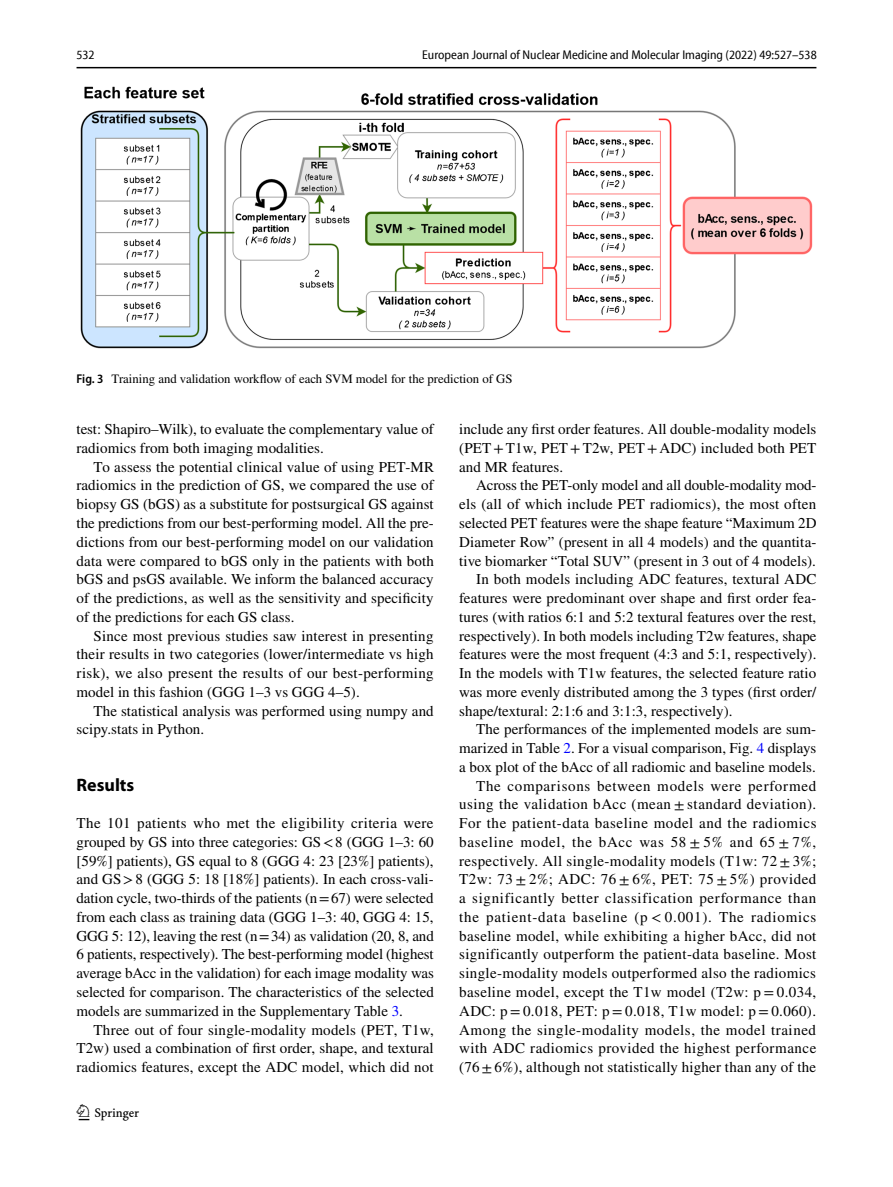
<style>
.page{position:relative;width:893px;height:1187px;background:#fff}
.page>*{position:absolute;margin:0;border:0;box-sizing:border-box;transform-origin:0 0}
.t1{font:22.5px "Springnew Regular 2";color:#000}
.t2{font:700 18px "Myriad Pro";color:#000}
.t3{font:15px/18.8px "STIX";letter-spacing:.01em;color:#000;text-align:justify}
.t4{font:15px "STIX";letter-spacing:.035em;color:#000}
.t5{font:15px "STIX";letter-spacing:.045em;color:#000}
.t6{font:15px "STIX";letter-spacing:.05em;color:#000}
.t7{font:15px "STIX";letter-spacing:.04em;color:#000}
.t8{font:semi-condensed 12.75px "Myriad Pro Unic";color:#000}
.t9{font:12.75px "STIX";color:#000}
.s1{font-family:"Myriad Pro";font-weight:600;font-stretch:semi-condensed}
.s2{color:#00f}
</style>
<div class="page">
<hr style="left:77px;top:67px;width:739px;height:1px;background:#000">
<img style="left:81px;top:87px;width:731px;height:261px">
<p class="t8" style="left:76px;top:50px;width:20px">532</p>
<p class="t8" style="left:422px;top:50px;width:396px">European Journal of Nuclear Medicine and Molecular Imaging (2022) 49:527–538</p>
<p class="t9" style="left:77px;top:370px;width:437px"><span class="s1">Fig. 3</span> Training and validation workflow of each SVM model for the prediction of GS</p>
<p class="t3" style="left:77px;top:421px;width:359px">test: Shapiro–Wilk), to evaluate the complementary value of radiomics from both imaging modalities.</p>
<p class="t3" style="left:77px;top:458px;width:359px;text-indent:17px">To assess the potential clinical value of using PET-MR radiomics in the prediction of GS, we compared the use of biopsy GS (bGS) as a substitute for postsurgical GS against the predictions from our best-performing model. All the pre&shy;dictions from our best-performing model on our validation data were compared to bGS only in the patients with both bGS and psGS available. We inform the balanced accuracy of the predictions, as well as the sensitivity and specificity of the predictions for each GS class.</p>
<p class="t3" style="left:77px;top:627px;width:359px;text-indent:17px">Since most previous studies saw interest in presenting their results in two categories (lower/intermediate vs high risk), we also present the results of our best-performing model in this fashion (GGG 1–3 vs GGG 4–5).</p>
<p class="t3" style="left:77px;top:702px;width:359px;text-indent:17px">The statistical analysis was performed using numpy and scipy.stats in Python.</p>
<p class="t2" style="left:77px;top:772px;width:59px">Results</p>
<p class="t3" style="left:77px;top:814px;width:359px">The 101 patients who met the eligibility criteria were grouped by GS into three categories: GS&lt;8 (GGG 1–3: 60 [59%] patients), GS equal to 8 (GGG 4: 23 [23%] patients), and GS&gt;8 (GGG 5: 18 [18%] patients). In each cross-vali&shy;dation cycle, two-thirds of the patients (n=67) were selected from each class as training data (GGG 1–3: 40, GGG 4: 15, GGG 5: 12), leaving the rest (n=34) as validation (20, 8, and 6 patients, respectively). The best-performing model (highest average bAcc in the validation) for each image modality was selected for comparison. The characteristics of the selected models are summarized in the Supplementary Table <span class="s2">3</span>.</p>
<p class="t3" style="left:77px;top:1021px;width:359px;text-indent:17px">Three out of four single-modality models (PET, T1w, T2w) used a combination of first order, shape, and textural radiomics features, except the ADC model, which did not</p>
<h1 class="t1" style="left:79px;top:1104px;width:62px">1 3</h1>
<p class="t3" style="left:459px;top:421px;width:359px">include any first order features. All double-modality models (PET+T1w, PET+T2w, PET+ADC) included both PET and MR features.</p>
<p class="t3" style="left:476px;top:477px;width:342px">Across the PET-only model and all double-modality mod-</p>
<p class="t3" style="left:459px;top:496px;width:359px">els (all of which include PET radiomics), the most often</p>
<p class="t3" style="left:459px;top:514px;width:359px">selected PET features were the shape feature “Maximum 2D</p>
<p class="t3" style="left:459px;top:533px;width:359px">Diameter Row” (present in all 4 models) and the quantita-</p>
<p class="t3" style="left:459px;top:552px;width:358px">tive biomarker “Total SUV” (present in 3 out of 4 models).</p>
<p class="t3" style="left:476px;top:571px;width:342px">In both models including ADC features, textural ADC</p>
<p class="t3" style="left:459px;top:589px;width:359px">features were predominant over shape and first order fea-</p>
<p class="t3" style="left:459px;top:608px;width:359px">tures (with ratios 6:1 and 5:2 textural features over the rest,</p>
<p class="t3" style="left:459px;top:627px;width:359px">respectively). In both models including T2w features, shape</p>
<p class="t3" style="left:459px;top:646px;width:359px">features were the most frequent (4:3 and 5:1, respectively).</p>
<p class="t3" style="left:459px;top:664px;width:358px">In the models with T1w features, the selected feature ratio</p>
<p class="t3" style="left:459px;top:683px;width:359px">was more evenly distributed among the 3 types (first order/</p>
<p class="t3" style="left:459px;top:702px;width:275px">shape/textural: 2:1:6 and 3:1:3, respectively).</p>
<p class="t3" style="left:476px;top:721px;width:342px">The performances of the implemented models are sum-</p>
<p class="t3" style="left:459px;top:739px;width:359px">marized in Table <span class="s2">2</span>. For a visual comparison, Fig. <span class="s2">4</span> displays</p>
<p class="t3" style="left:459px;top:758px;width:358px">a box plot of the bAcc of all radiomic and baseline models.</p>
<p class="t5" style="left:476px;top:775px;width:342px">The comparisons between models were performed</p>
<p class="t4" style="left:459px;top:794px;width:359px">using the validation bAcc (mean ± standard deviation).</p>
<p class="t7" style="left:459px;top:812px;width:359px">For the patient-data baseline model and the radiomics</p>
<p class="t6" style="left:459px;top:831px;width:359px">baseline model, the bAcc was 58 ± 5% and 65 ± 7%,</p>
<p class="t3" style="left:459px;top:852px;width:359px">respectively. All single-modality models (T1w: 72 ± 3%;</p>
<p class="t4" style="left:459px;top:869px;width:359px">T2w: 73 ± 2%; ADC: 76 ± 6%, PET: 75 ± 5%) provided</p>
<p class="t5" style="left:459px;top:887px;width:358px">a significantly better classification performance than</p>
<p class="t6" style="left:459px;top:906px;width:359px">the patient-data baseline (p &lt; 0.001). The radiomics</p>
<p class="t3" style="left:459px;top:927px;width:359px">baseline model, while exhibiting a higher bAcc, did not</p>
<p class="t3" style="left:459px;top:946px;width:359px">significantly outperform the patient-data baseline. Most</p>
<p class="t3" style="left:459px;top:964px;width:358px">single-modality models outperformed also the radiomics</p>
<p class="t3" style="left:459px;top:983px;width:359px">baseline model, except the T1w model (T2w: p = 0.034,</p>
<p class="t3" style="left:459px;top:1002px;width:358px">ADC: p = 0.018, PET: p = 0.018, T1w model: p = 0.060).</p>
<p class="t4" style="left:459px;top:1019px;width:358px">Among the single-modality models, the model trained</p>
<p class="t4" style="left:459px;top:1037px;width:359px">with ADC radiomics provided the highest performance</p>
<p class="t3" style="left:459px;top:1058px;width:359px">(76±6%), although not statistically higher than any of the</p>
</div>
